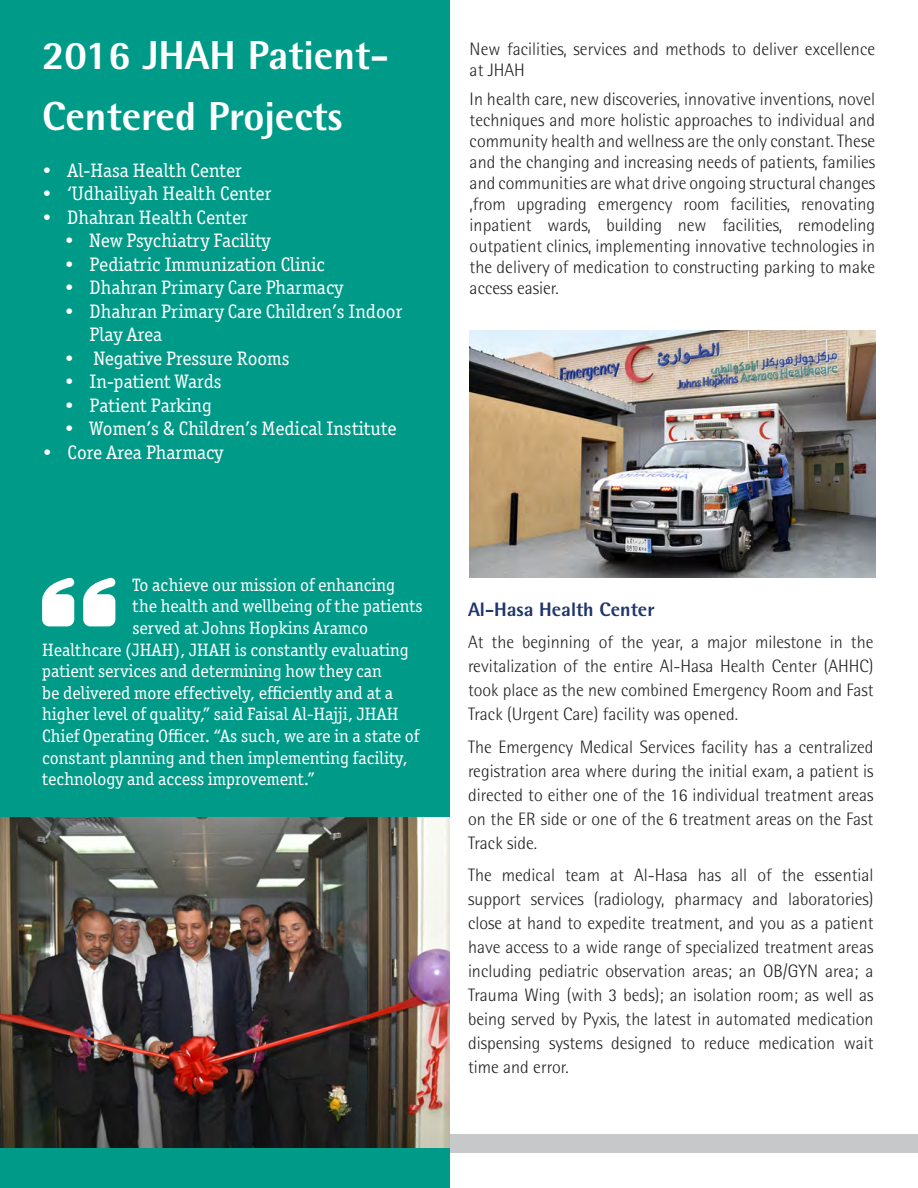
<style>
.page{position:relative;width:918px;height:1188px;background:#fff}
.page>*{position:absolute;margin:0;border:0;box-sizing:border-box;transform-origin:0 0}
.t1{font:800 40.5px/60.4px "Agfa Rotis Semisans";color:#fff}
.t2{font:800 27px "Agfa Rotis Semisans";color:#fff}
.t3{font:19.5px/23.5px "Officina Ser ITC Std";color:#fff}
.t4{font:800 19.5px "Agfa Rotis Semisans";color:#1f366b}
.t5{font:300 18px/24px "Agfa Rotis Semisans";color:#231f20;text-align:justify}
.t6{font:18px "Officina Ser ITC Std";color:#fff}
</style>
<div class="page">
<img style="left:470px;top:330px;width:405px;height:248px">
<div style="left:0;top:1134px;width:918px;height:18px;background:#c7c8ca"></div>
<div style="left:0;top:0;width:450px;height:1188px;background:#009a88"></div>
<img style="left:0;top:817px;width:450px;height:330px">
<svg style="left:83px;top:577px;width:33px;height:49px"></svg>
<svg style="left:42px;top:577px;width:33px;height:49px"></svg>
<p class="t1" style="left:42px;top:25px;width:348px">2016 JHAH Patient-<br>Centered Projects</p>
<p class="t3" style="left:42px;top:158px;width:201px">• Al-Hasa Health Center</p>
<p class="t3" style="left:42px;top:182px;width:231px">• ‘Udhailiyah Health Center</p>
<p class="t3" style="left:42px;top:205px;width:207px">• Dhahran Health Center</p>
<p class="t3" style="left:64px;top:229px;width:208px">• New Psychiatry Facility</p>
<p class="t3" style="left:64px;top:252px;width:262px">• Pediatric Immunization Clinic</p>
<p class="t3" style="left:64px;top:276px;width:280px">• Dhahran Primary Care Pharmacy</p>
<p class="t3" style="left:90px;top:299px;width:314px;text-indent:-25px">• Dhahran Primary Care Children’s Indoor<br>Play Area</p>
<p class="t3" style="left:64px;top:346px;width:226px">• Negative Pressure Rooms</p>
<p class="t3" style="left:64px;top:370px;width:159px">• In-patient Wards</p>
<p class="t3" style="left:64px;top:393px;width:149px">• Patient Parking</p>
<p class="t3" style="left:64px;top:417px;width:334px">• Women’s &amp; Children’s Medical Institute</p>
<p class="t3" style="left:42px;top:440px;width:182px">• Core Area Pharmacy</p>
<p class="t2" style="left:6px;top:381px;width:128px">ce at JHAH</p>
<p class="t6" style="left:132px;top:574px;width:264px">To achieve our mission of enhancing</p>
<p class="t6" style="left:132px;top:596px;width:291px">the health and wellbeing of the patients</p>
<p class="t6" style="left:132px;top:617px;width:237px">served at Johns Hopkins Aramco</p>
<p class="t6" style="left:42px;top:639px;width:368px">Healthcare (JHAH), JHAH is constantly evaluating</p>
<p class="t6" style="left:42px;top:661px;width:341px">patient services and determining how they can</p>
<p class="t6" style="left:42px;top:682px;width:352px">be delivered more effectively, efficiently and at a</p>
<p class="t6" style="left:42px;top:704px;width:358px">higher level of quality,” said Faisal Al-Hajji, JHAH</p>
<p class="t6" style="left:42px;top:725px;width:379px">Chief Operating Officer. “As such, we are in a state of</p>
<p class="t6" style="left:42px;top:747px;width:367px">constant planning and then implementing facility,</p>
<p class="t6" style="left:42px;top:769px;width:274px">technology and access improvement.”</p>
<p class="t5" style="left:470px;top:38px;width:407px;line-height:21px">New facilities, services and methods to deliver excellence at JHAH</p>
<p class="t5" style="left:470px;top:89px;width:407px;line-height:21px">In health care, new discoveries, innovative inventions, novel techniques and more holistic approaches to individual and community health and wellness are the only constant. These and the changing and increasing needs of patients, families and communities are what drive ongoing structural changes ,from upgrading emergency room facilities, renovating inpatient wards, building new facilities, remodeling outpatient clinics, implementing innovative technologies in the delivery of medication to constructing parking to make access easier.</p>
<p class="t4" style="left:468px;top:597px;width:188px">Al-Hasa Health Center</p>
<p class="t5" style="left:468px;top:630px;width:407px">At the beginning of the year, a major milestone in the revitalization of the entire Al-Hasa Health Center (AHHC) took place as the new combined Emergency Room and Fast Track (Urgent Care) facility was opened.</p>
<p class="t5" style="left:468px;top:734px;width:407px">The Emergency Medical Services facility has a centralized registration area where during the initial exam, a patient is directed to either one of the 16 individual treatment areas on the ER side or one of the 6 treatment areas on the Fast Track side.</p>
<p class="t5" style="left:468px;top:863px;width:407px">The medical team at Al-Hasa has all of the essential support services (radiology, pharmacy and laboratories) close at hand to expedite treatment, and you as a patient have access to a wide range of specialized treatment areas including pediatric observation areas; an OB/GYN area; a Trauma Wing (with 3 beds); an isolation room; as well as being served by Pyxis, the latest in automated medication dispensing systems designed to reduce medication wait time and error.</p>
</div>
